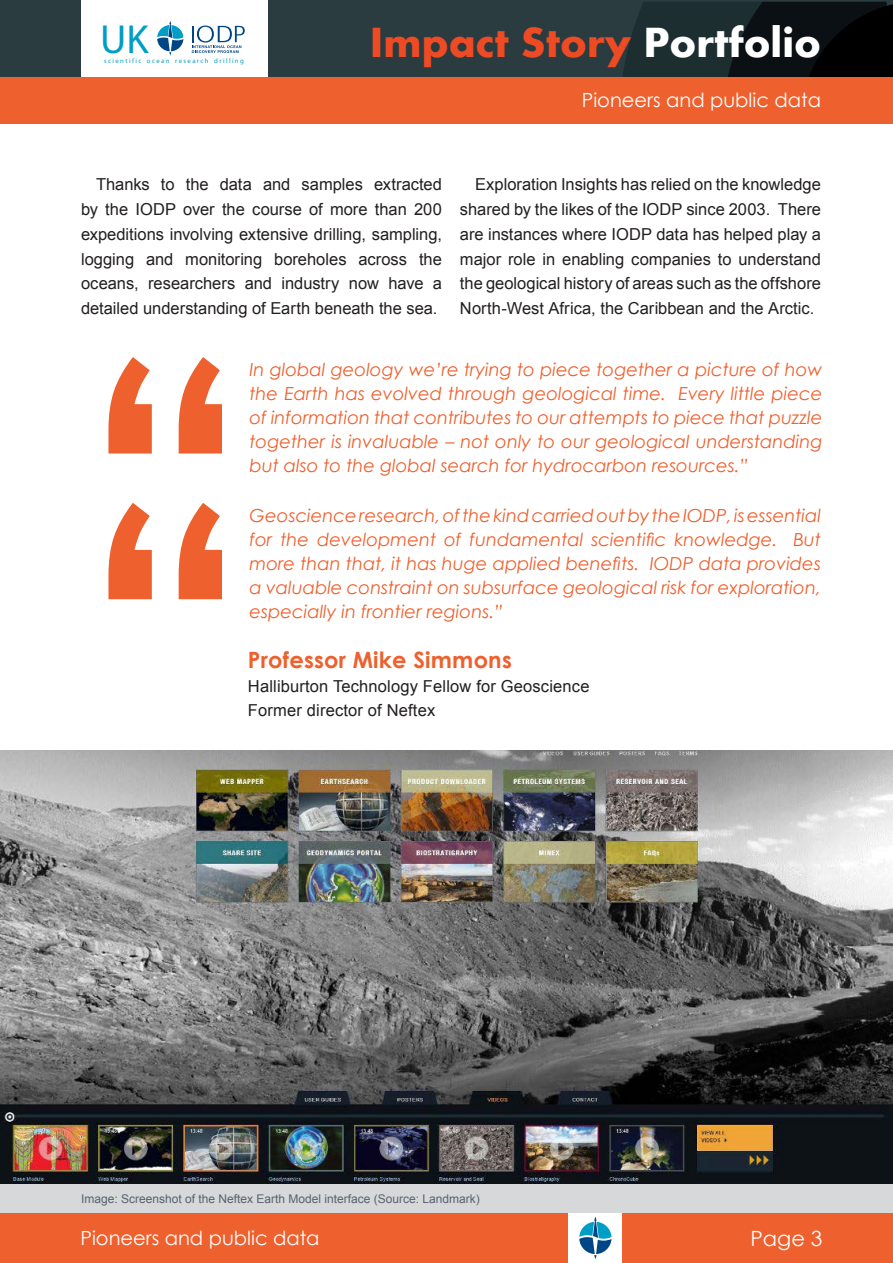
<style>
.page{position:relative;width:893px;height:1263px;background:#fff}
.page>*{position:absolute;margin:0;border:0;box-sizing:border-box;transform-origin:0 0}
.quote{font:700 352.2px "Century Gothic";color:#ee602d}
.t1{font:700 43.5px "Aharoni";color:#ee4b24}
.t2{font:40.65px "Myriad Pro";color:#009ec5}
.main_text{font:700 22.5px "Century Gothic";letter-spacing:.01em;color:#ee602d}
.t3{font:21px "Century Gothic";color:#fff}
.t4{font:19.5px "Century Gothic";color:#fff}
.quote-2{font:italic 18px/24px "Century Gothic";color:#ee602d;text-align:justify}
.main_text_2_col_Iden{font:16.5px/24.8px "Arial";color:#231f20;text-align:justify}
.main_text-2{font:16.5px/24px "Arial";letter-spacing:.01em;color:#231f20}
.caption-dark_text{font:12px "Arial";color:#57636e}
.t5{font:6.6px "Myriad Pro";color:#009ec5}
.s1{color:#fff}
</style>
<div class="page">
<div style="left:268px;top:0;width:625px;height:81px;background:#2a3c3f"></div>
<svg style="left:623px;top:2px;width:270px;height:75px"></svg>
<div style="left:623px;top:1213px;width:270px;height:50px;background:#ee602d"></div>
<div style="left:0;top:1213px;width:567px;height:50px;background:#ee602d"></div>
<div style="left:0;top:0;width:80px;height:81px;background:#2a3c3f"></div>
<svg style="left:157px;top:21px;width:26px;height:35px"></svg>
<svg style="left:192px;top:26px;width:53px;height:27px"></svg>
<svg style="left:579px;top:1216px;width:32px;height:43px"></svg>
<img style="left:0;top:750px;width:893px;height:435px">
<div style="left:0;top:77px;width:893px;height:47px;background:#ee602d"></div>
<div style="left:0;top:1184px;width:892px;height:29px;background:#d7d8da"></div>
<h3 class="t2" style="left:100px;top:14px;width:50px">UK</h3>
<p class="t5" style="left:104px;top:57px;width:141px">s c i e n t i f i c o c e a n r e s e a r c h d r i l l i n g</p>
<h2 class="t1" style="left:370px;top:25px;width:453px">Impact Story <span class="s1">Portfolio</span></h2>
<p class="t4" style="left:582px;top:87px;width:241px">Pioneers and public data</p>
<p class="main_text_2_col_Iden" style="left:81px;top:172px;width:362px;text-indent:15px">Thanks to the data and samples extracted by the IODP over the course of more than 200 expeditions involving extensive drilling, sampling, logging and monitoring boreholes across the oceans, researchers and industry now have a detailed understanding of Earth beneath the sea.</p>
<p class="main_text_2_col_Iden" style="left:460px;top:172px;width:362px;text-indent:15px">Exploration Insights has relied on the knowledge shared by the likes of the IODP since 2003. There are instances where IODP data has helped play a major role in enabling companies to understand the geological history of areas such as the offshore North-West Africa, the Caribbean and the Arctic.</p>
<p class="quote" style="left:80px;top:221px;width:171px">“</p>
<p class="quote-2" style="left:249px;top:358px;width:575px">In global geology we’re trying to piece together a picture of how the Earth has evolved through geological time. Every little piece of information that contributes to our attempts to piece that puzzle together is invaluable – not only to our geological understanding but also to the global search for hydrocarbon resources.”</p>
<p class="quote" style="left:80px;top:367px;width:171px">“</p>
<p class="quote-2" style="left:249px;top:503px;width:573px">Geoscience research, of the kind carried out by the IODP, is essential for the development of fundamental scientific knowledge. But more than that, it has huge applied benefits. IODP data provides a valuable constraint on subsurface geological risk for exploration, especially in frontier regions.”</p>
<p class="main_text" style="left:248px;top:643px;width:265px">Professor Mike Simmons</p>
<p class="main_text-2" style="left:248px;top:674px;width:343px">Halliburton Technology Fellow for Geoscience<br>Former director of Neftex</p>
<p class="caption-dark_text" style="left:81px;top:1191px;width:400px">Image: Screenshot of the Neftex Earth Model interface (Source: Landmark)</p>
<p class="t4" style="left:80px;top:1224px;width:241px">Pioneers and public data</p>
<p class="t3" style="left:750px;top:1224px;width:74px">Page 3</p>
</div>
